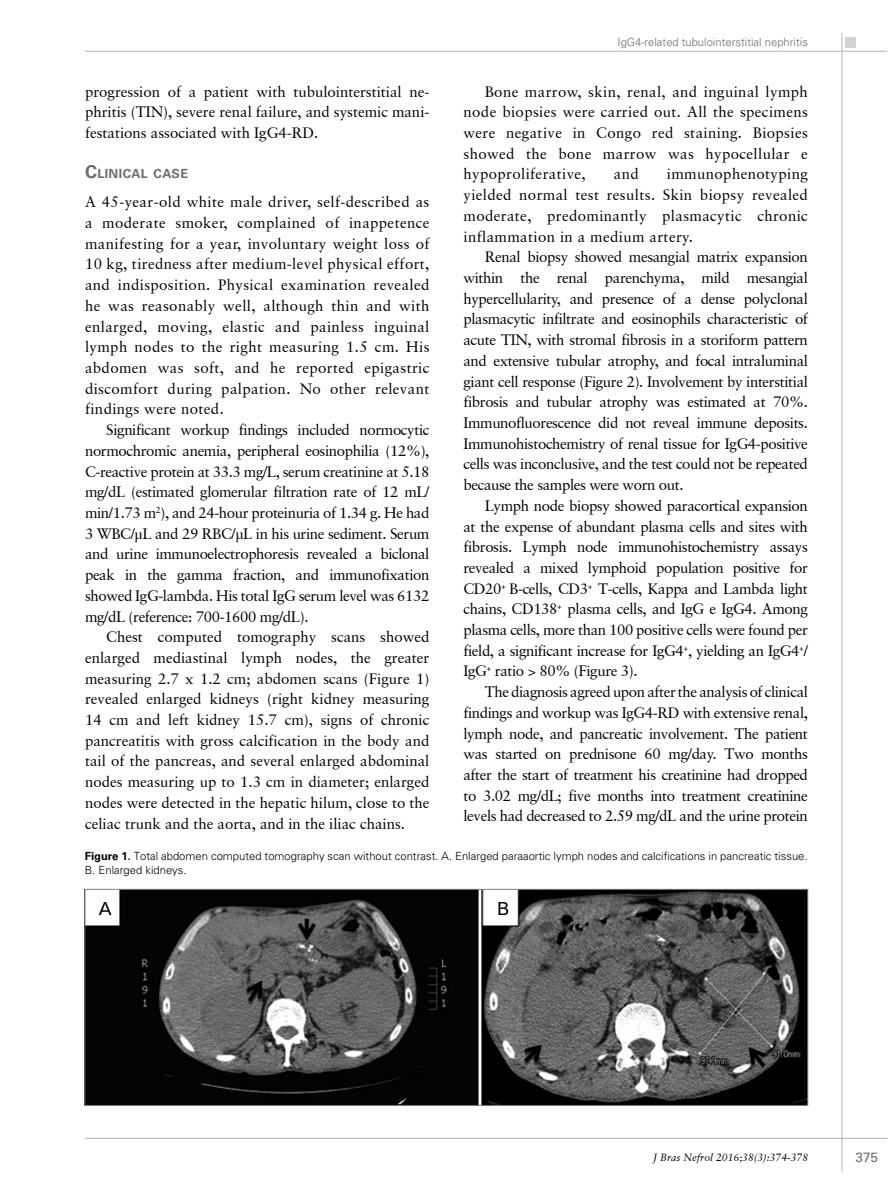
<style>
.page{position:relative;width:893px;height:1191px;background:#fff}
.page>*{position:absolute;margin:0;border:0;box-sizing:border-box;transform-origin:0 0}
.t1{font:15px/20.7px "Garamond Retrospective S Si";color:#000;text-align:justify}
.t2{font:13.5px "Univers LT Std";color:#6d6e71}
.t3{font:700 12.6px "Univers LT Std";letter-spacing:.03em;color:#6d6e71}
.t4{font:300 11.25px/14.2px "Univers LT Std";color:#000}
.t5{font:300 11.25px "Univers LT Std";color:#6d6e71}
.t6{font:italic 10.5px "Garamond Retrospective S Si";color:#000}
.s1{font-size:18px}
.s2{font-weight:700}
</style>
<div class="page">
<div style="left:845px;top:37px;width:11px;height:11px;background:#d1d3d4"></div>
<hr style="left:85px;top:51px;width:802px;height:1px;background:#b1b4b6">
<hr style="left:842px;top:33px;width:1px;height:1138px;background:#b1b4b6">
<hr style="left:85px;top:1138px;width:802px;height:1px;background:#b1b4b6">
<img style="left:87px;top:891px;width:719px;height:212px">
<div style="left:85px;top:889px;width:723px;height:216px;border:1px solid #808285"></div>
<p class="t5" style="left:618px;top:36px;width:192px">IgG4-related tubulointerstitial nephritis</p>
<p class="t1" style="left:463px;top:81px;width:346px;text-indent:21px">Bone marrow, skin, renal, and inguinal lymph node biopsies were carried out. All the specimens were negative in Congo red staining. Biopsies showed the bone marrow was hypocellular e hypoproliferative,</p>
<p class="t1" style="left:85px;top:81px;width:346px">progression of a patient with tubulointerstitial ne&shy;phritis (TIN), severe renal failure, and systemic mani&shy;festations associated with IgG4-RD.</p>
<p class="t3" style="left:85px;top:166px;width:105px"><span class="s1">C</span>LINICAL CASE</p>
<p class="t1" style="left:85px;top:192px;width:346px">A 45-year-old white male driver, self-described as a moderate smoker, complained of inappetence manifesting for a year, involuntary weight loss of 10 kg, tiredness after medium-level physical effort, and indisposition. Physical examination revealed he was reasonably well, although thin and with enlarged, moving, elastic and painless inguinal lymph nodes to the right measuring 1.5 cm. His abdomen was soft, and he reported epigastric discomfort during palpation. No other relevant findings were noted.</p>
<p class="t1" style="left:85px;top:419px;width:346px;text-indent:21px">Significant workup findings included normocytic normochromic anemia, peripheral eosinophilia (12%), C-reactive protein at 33.3 mg/L, serum creatinine at 5.18 mg/dL (estimated glomerular filtration rate of 12 mL/ min/1.73 m<sup>2</sup>), and 24-hour proteinuria of 1.34 g. He had 3 WBC/µL and 29 RBC/µL in his urine sediment. Serum and urine immunoelectrophoresis revealed a biclonal peak in the gamma fraction, and immunofixation showed IgG-lambda. His total IgG serum level was 6132 mg/dL (reference: 700-1600 mg/dL).</p>
<p class="t1" style="left:85px;top:626px;width:346px;text-indent:21px">Chest computed tomography scans showed enlarged mediastinal lymph nodes, the greater measuring 2.7 x 1.2 cm; abdomen scans (Figure 1) revealed enlarged kidneys (right kidney measuring 14 cm and left kidney 15.7 cm), signs of chronic pancreatitis with gross calcification in the body and tail of the pancreas, and several enlarged abdominal nodes measuring up to 1.3 cm in diameter; enlarged nodes were detected in the hepatic hilum, close to the celiac trunk and the aorta, and in the iliac chains.</p>
<p class="t1" style="left:463px;top:164px;width:346px;text-indent:203px">immunophenotyping yielded normal test results. Skin biopsy revealed moderate, predominantly plasmacytic chronic inflammation in a medium artery.</p>
<p class="t1" style="left:463px;top:246px;width:346px;text-indent:21px">Renal biopsy showed mesangial matrix expansion within the renal parenchyma, mild mesangial hypercellularity, and presence of a dense polyclonal plasmacytic infiltrate and eosinophils characteristic of acute TIN, with stromal fibrosis in a storiform pattern and extensive tubular atrophy, and focal intraluminal giant cell response (Figure 2). Involvement by interstitial fibrosis and tubular atrophy was estimated at 70%.<br>Immunofluorescence did not reveal immune deposits.<br>Immunohistochemistry of renal tissue for IgG4-positive cells was inconclusive, and the test could not be repeated because the samples were worn out.</p>
<p class="t1" style="left:463px;top:495px;width:346px;text-indent:21px">Lymph node biopsy showed paracortical expansion at the expense of abundant plasma cells and sites with fibrosis. Lymph node immunohistochemistry assays revealed a mixed lymphoid population positive for CD20<sup>+</sup> B-cells, CD3<sup>+</sup> T-cells, Kappa and Lambda light chains, CD138<sup>+</sup> plasma cells, and IgG e IgG4. Among plasma cells, more than 100 positive cells were found per field, a significant increase for IgG4<sup>+</sup>, yielding an IgG4<sup>+</sup>/ IgG<sup>+</sup> ratio &gt; 80% (Figure 3).</p>
<p class="t1" style="left:463px;top:681px;width:346px;text-indent:21px">The diagnosis agreed upon after the analysis of clinical findings and workup was IgG4-RD with extensive renal, lymph node, and pancreatic involvement. The patient was started on prednisone 60 mg/day. Two months after the start of treatment his creatinine had dropped to 3.02 mg/dL; five months into treatment creatinine levels had decreased to 2.59 mg/dL and the urine protein</p>
<p class="t4" style="left:85px;top:848px;width:724px"><span class="s2">Figure 1.</span> Total abdomen computed tomography scan without contrast. A. Enlarged paraaortic lymph nodes and calcifications in pancreatic tissue.<br>B. Enlarged kidneys.</p>
<p class="t1" style="left:614px;top:164px;width:26px">and</p>
<p class="t6" style="left:653px;top:1151px;width:157px">J Bras Nefrol 2016;38(3):374-378</p>
<p class="t2" style="left:855px;top:1149px;width:24px">375</p>
</div>
